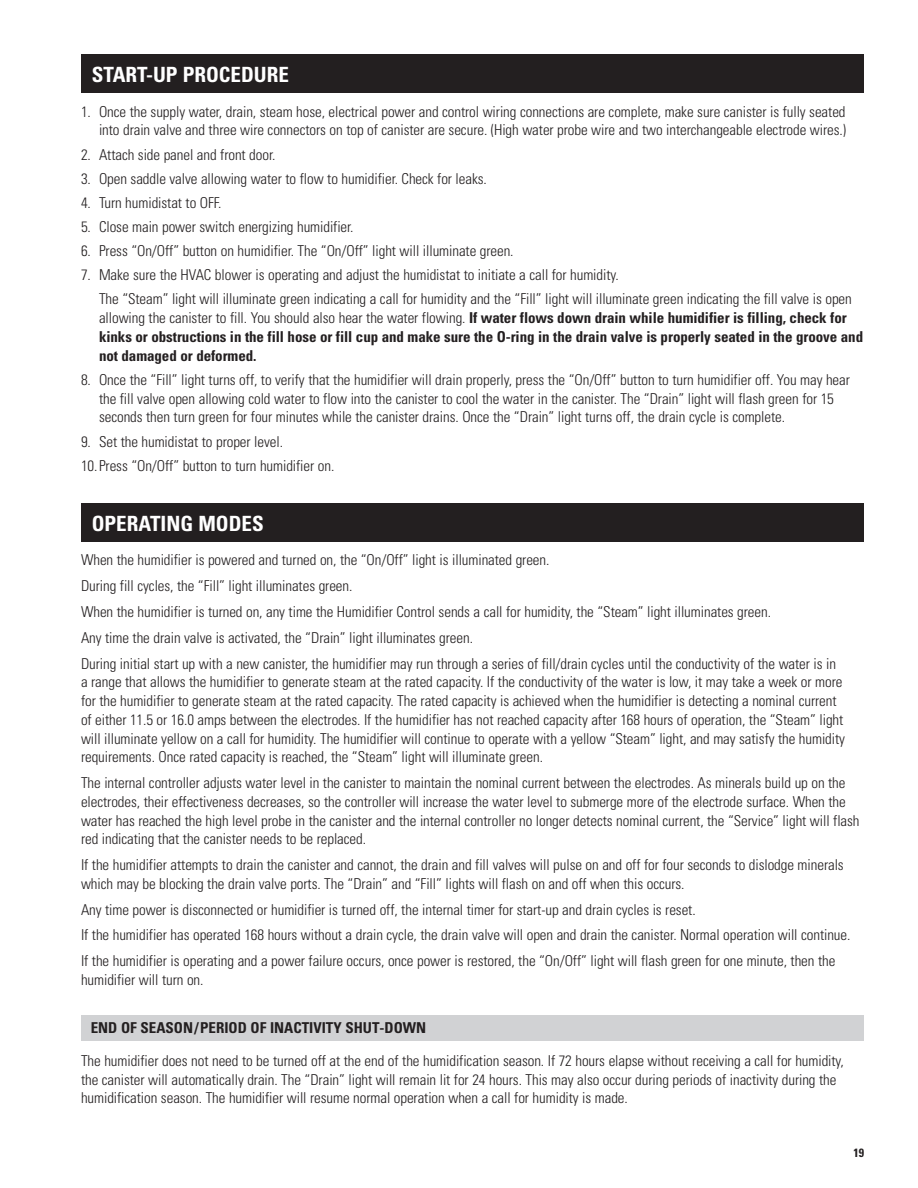
<style>
.page{position:relative;width:918px;height:1188px;background:#fff}
.page>*{position:absolute;margin:0;border:0;box-sizing:border-box;transform-origin:0 0}
.t1{font:700 condensed 21px "Univers";color:#fff}
.t2{font:300 condensed 15px/18.8px "Univers";letter-spacing:-.005em;color:#231f20}
.t3{font:700 condensed 15px/18.8px "Univers";letter-spacing:-.005em;color:#231f20}
.t4{font:700 condensed 12px "Univers";color:#231f20}
.s1{font-weight:300}
</style>
<div class="page">
<div style="left:81px;top:54px;width:783px;height:39px;background:#231f20"></div>
<div style="left:81px;top:503px;width:783px;height:39px;background:#231f20"></div>
<div style="left:81px;top:1015px;width:783px;height:26px;background:#d1d2d4"></div>
<h1 class="t1" style="left:92px;top:61px;width:199px">START-UP PROCEDURE</h1>
<p class="t2" style="left:81px;top:102px;width:767px;text-align:right">1. Once the supply water, drain, steam hose, electrical power and control wiring connections are complete, make sure canister is fully seated into drain valve and three wire connectors on top of canister are secure. (High water probe wire and two interchangeable electrode wires.)</p>
<p class="t2" style="left:81px;top:145px;width:194px">2. Attach side panel and front door.</p>
<p class="t2" style="left:81px;top:169px;width:405px">3. Open saddle valve allowing water to flow to humidifier. Check for leaks.</p>
<p class="t2" style="left:81px;top:193px;width:140px">4. Turn humidistat to OFF.</p>
<p class="t2" style="left:81px;top:217px;width:272px">5. Close main power switch energizing humidifier.</p>
<p class="t2" style="left:81px;top:241px;width:432px">6. Press “On/Off” button on humidifier. The “On/Off” light will illuminate green.</p>
<p class="t2" style="left:99px;top:263px;width:754px;line-height:24.2px;text-indent:-18px">7. Make sure the HVAC blower is operating and adjust the humidistat to initiate a call for humidity.<br>The “Steam” light will illuminate green indicating a call for humidity and the “Fill” light will illuminate green indicating the fill valve is open</p>
<p class="t3" style="left:99px;top:308px;width:766px"><span class="s1">allowing the canister to fill. You should also hear the water flowing.</span> If water flows down drain while humidifier is filling, check for kinks or obstructions in the fill hose or fill cup and make sure the O-ring in the drain valve is properly seated in the groove and not damaged or deformed.</p>
<p class="t2" style="left:99px;top:370px;width:752px;text-indent:-18px">8. Once the “Fill” light turns off, to verify that the humidifier will drain properly, press the “On/Off” button to turn humidifier off. You may hear the fill valve open allowing cold water to flow into the canister to cool the water in the canister. The “Drain” light will flash green for 15 seconds then turn green for four minutes while the canister drains. Once the “Drain” light turns off, the drain cycle is complete.</p>
<p class="t2" style="left:81px;top:432px;width:201px">9. Set the humidistat to proper level.</p>
<p class="t2" style="left:81px;top:456px;width:253px">10. Press “On/Off” button to turn humidifier on.</p>
<h1 class="t1" style="left:92px;top:510px;width:173px">OPERATING MODES</h1>
<p class="t2" style="left:81px;top:547px;width:757px;line-height:25.8px">When the humidifier is powered and turned on, the “On/Off” light is illuminated green.<br>During fill cycles, the “Fill” light illuminates green.<br>When the humidifier is turned on, any time the Humidifier Control sends a call for humidity, the “Steam” light illuminates green.<br>Any time the drain valve is activated, the “Drain” light illuminates green.<br>During initial start up with a new canister, the humidifier may run through a series of fill/drain cycles until the conductivity of the water is in</p>
<p class="t2" style="left:81px;top:672px;width:766px">a range that allows the humidifier to generate steam at the rated capacity. If the conductivity of the water is low, it may take a week or more for the humidifier to generate steam at the rated capacity. The rated capacity is achieved when the humidifier is detecting a nominal current of either 11.5 or 16.0 amps between the electrodes. If the humidifier has not reached capacity after 168 hours of operation, the “Steam” light will illuminate yellow on a call for humidity. The humidifier will continue to operate with a yellow “Steam” light, and may satisfy the humidity requirements. Once rated capacity is reached, the “Steam” light will illuminate green.</p>
<p class="t2" style="left:81px;top:773px;width:780px">The internal controller adjusts water level in the canister to maintain the nominal current between the electrodes. As minerals build up on the electrodes, their effectiveness decreases, so the controller will increase the water level to submerge more of the electrode surface. When the water has reached the high level probe in the canister and the internal controller no longer detects nominal current, the “Service” light will flash red indicating that the canister needs to be replaced.</p>
<p class="t2" style="left:81px;top:855px;width:764px">If the humidifier attempts to drain the canister and cannot, the drain and fill valves will pulse on and off for four seconds to dislodge minerals which may be blocking the drain valve ports. The “Drain” and “Fill” lights will flash on and off when this occurs.</p>
<p class="t2" style="left:81px;top:896px;width:769px;line-height:25.8px">Any time power is disconnected or humidifier is turned off, the internal timer for start-up and drain cycles is reset.<br>If the humidifier has operated 168 hours without a drain cycle, the drain valve will open and drain the canister. Normal operation will continue.<br>If the humidifier is operating and a power failure occurs, once power is restored, the “On/Off” light will flash green for one minute, then the</p>
<p class="t2" style="left:81px;top:970px;width:122px">humidifier will turn on.</p>
<p class="t3" style="left:91px;top:1018px;width:337px">END OF SEASON/PERIOD OF INACTIVITY SHUT-DOWN</p>
<p class="t2" style="left:81px;top:1051px;width:764px">The humidifier does not need to be turned off at the end of the humidification season. If 72 hours elapse without receiving a call for humidity, the canister will automatically drain. The “Drain” light will remain lit for 24 hours. This may also occur during periods of inactivity during the humidification season. The humidifier will resume normal operation when a call for humidity is made.</p>
<p class="t4" style="left:853px;top:1145px;width:12px">19</p>
</div>
